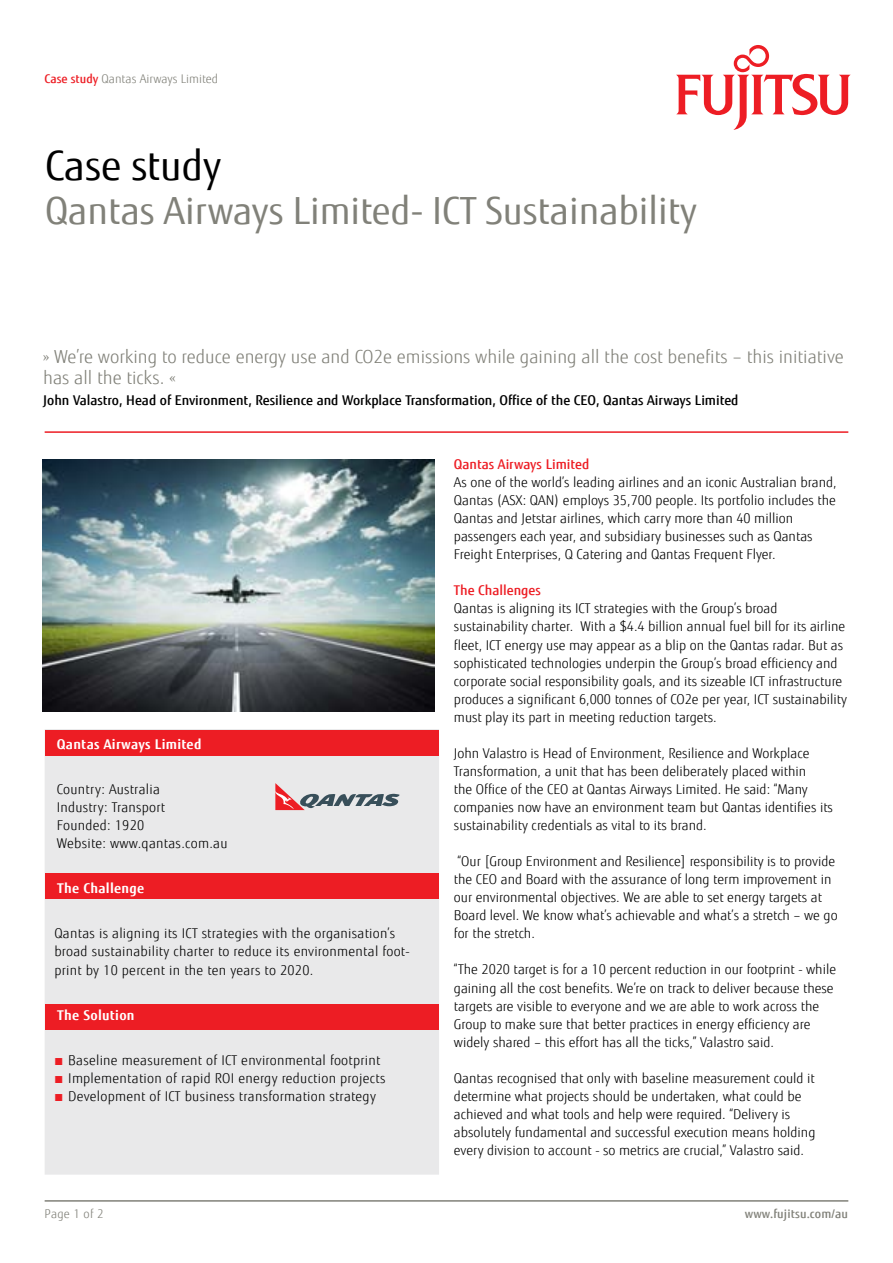
<style>
.page{position:relative;width:893px;height:1263px;background:#fff}
.page>*{position:absolute;margin:0;border:0;box-sizing:border-box;transform-origin:0 0}
.t1{font:40.5px "Fujitsu Sans";color:#000}
.t2{font:37.5px "Fujitsu Sans";color:#818179}
.t3{font:300 18px/21px "Fujitsu Sans";color:#818179}
.t4{font:300 13.5px/18px "Fujitsu Sans";color:#000}
.t5{font:300 13.5px/18px "Fujitsu Sans";letter-spacing:.02em;color:#000}
.t6{font:500 13.5px "Fujitsu Sans";color:#000}
.t7{font:700 13.5px "Fujitsu Sans";letter-spacing:.02em;color:#fff}
.t8{font:500 13.5px "Fujitsu Sans";color:#ed1d24}
.t9{font:300 12px "Fujitsu Sans";color:#818179}
.t10{font:500 12px "Fujitsu Sans";letter-spacing:.01em;color:#818179}
.s1{font-weight:500;color:#ed1d24}
.s2{color:#ed1d24}
</style>
<div class="page">
<svg style="left:676px;top:45px;width:175px;height:85px"></svg>
<hr style="left:45px;top:431px;width:803px;height:2px;background:#ed1d24">
<hr style="left:45px;top:1200px;width:803px;height:2px;background:#818179">
<img style="left:43px;top:459px;width:392px;height:252px">
<div style="left:45px;top:729px;width:394px;height:446px;background:#e9e9ea"></div>
<div style="left:45px;top:730px;width:394px;height:25px;background:#ed1d24"></div>
<div style="left:46px;top:874px;width:393px;height:25px;background:#ed1d24"></div>
<div style="left:46px;top:1004px;width:393px;height:25px;background:#ed1d24"></div>
<svg style="left:275px;top:783px;width:125px;height:27px"></svg>
<p class="t9" style="left:45px;top:72px;width:175px"><span class="s1">Case study</span> Qantas Airways Limited</p>
<h1 class="t1" style="left:45px;top:141px;width:178px">Case study</h1>
<h2 class="t2" style="left:45px;top:188px;width:653px">Qantas Airways Limited- ICT Sustainability</h2>
<h3 class="t3" style="left:43px;top:346px;width:802px">» We’re working to reduce energy use and CO2e emissions while gaining all the cost benefits – this initiative has all the ticks. «</h3>
<p class="t6" style="left:43px;top:392px;width:697px">John Valastro, Head of Environment, Resilience and Workplace Transformation, Office of the CEO, Qantas Airways Limited</p>
<p class="t7" style="left:57px;top:735px;width:146px">Qantas Airways Limited</p>
<p class="t5" style="left:57px;top:780px;width:172px">Country: Australia<br>Industry: Transport<br>Founded: 1920<br>Website: www.qantas.com.au</p>
<p class="t7" style="left:57px;top:880px;width:89px">The Challenge</p>
<p class="t5" style="left:54px;top:925px;width:357px">Qantas is aligning its ICT strategies with the organisation’s broad sustainability charter to reduce its environmental foot&shy;print by 10 percent in the ten years to 2020.</p>
<p class="t7" style="left:57px;top:1006px;width:79px">The Solution</p>
<p class="t5" style="left:53px;top:1051px;width:328px"><span class="s2">■</span> Baseline measurement of ICT environmental footprint</p>
<p class="t5" style="left:53px;top:1069px;width:333px"><span class="s2">■</span> Implementation of rapid ROI energy reduction projects</p>
<p class="t5" style="left:53px;top:1087px;width:324px"><span class="s2">■</span> Development of ICT business transformation strategy</p>
<p class="t8" style="left:454px;top:456px;width:137px">Qantas Airways Limited</p>
<p class="t4" style="left:454px;top:473px;width:384px">As one of the world’s leading airlines and an iconic Australian brand, Qantas (ASX: QAN) employs 35,700 people. Its portfolio includes the Qantas and Jetstar airlines, which carry more than 40 million passengers each year, and subsidiary businesses such as Qantas Freight Enterprises, Q Catering and Qantas Frequent Flyer.</p>
<p class="t8" style="left:454px;top:582px;width:89px">The Challenges</p>
<p class="t4" style="left:454px;top:600px;width:394px">Qantas is aligning its ICT strategies with the Group’s broad sustainability charter. With a $4.4 billion annual fuel bill for its airline fleet, ICT energy use may appear as a blip on the Qantas radar. But as sophisticated technologies underpin the Group’s broad efficiency and corporate social responsibility goals, and its sizeable ICT infrastructure produces a significant 6,000 tonnes of CO2e per year, ICT sustainability must play its part in meeting reduction targets.</p>
<p class="t4" style="left:454px;top:744px;width:381px">John Valastro is Head of Environment, Resilience and Workplace Transformation, a unit that has been deliberately placed within<br>the Office of the CEO at Qantas Airways Limited. He said: “Many companies now have an environment team but Qantas identifies its sustainability credentials as vital to its brand.</p>
<p class="t4" style="left:454px;top:852px;width:385px">“Our [Group Environment and Resilience] responsibility is to provide the CEO and Board with the assurance of long term improvement in our environmental objectives. We are able to set energy targets at Board level. We know what’s achievable and what’s a stretch – we go for the stretch.</p>
<p class="t4" style="left:454px;top:961px;width:384px">“The 2020 target is for a 10 percent reduction in our footprint - while gaining all the cost benefits. We’re on track to deliver because these targets are visible to everyone and we are able to work across the Group to make sure that better practices in energy efficiency are widely shared – this effort has all the ticks,” Valastro said.</p>
<p class="t4" style="left:454px;top:1069px;width:363px">Qantas recognised that only with baseline measurement could it determine what projects should be undertaken, what could be achieved and what tools and help were required. “Delivery is absolutely fundamental and successful execution means holding every division to account - so metrics are crucial,” Valastro said.</p>
<p class="t9" style="left:45px;top:1207px;width:60px">Page 1 of 2</p>
<p class="t10" style="left:745px;top:1207px;width:105px">www.fujitsu.com/au</p>
</div>
